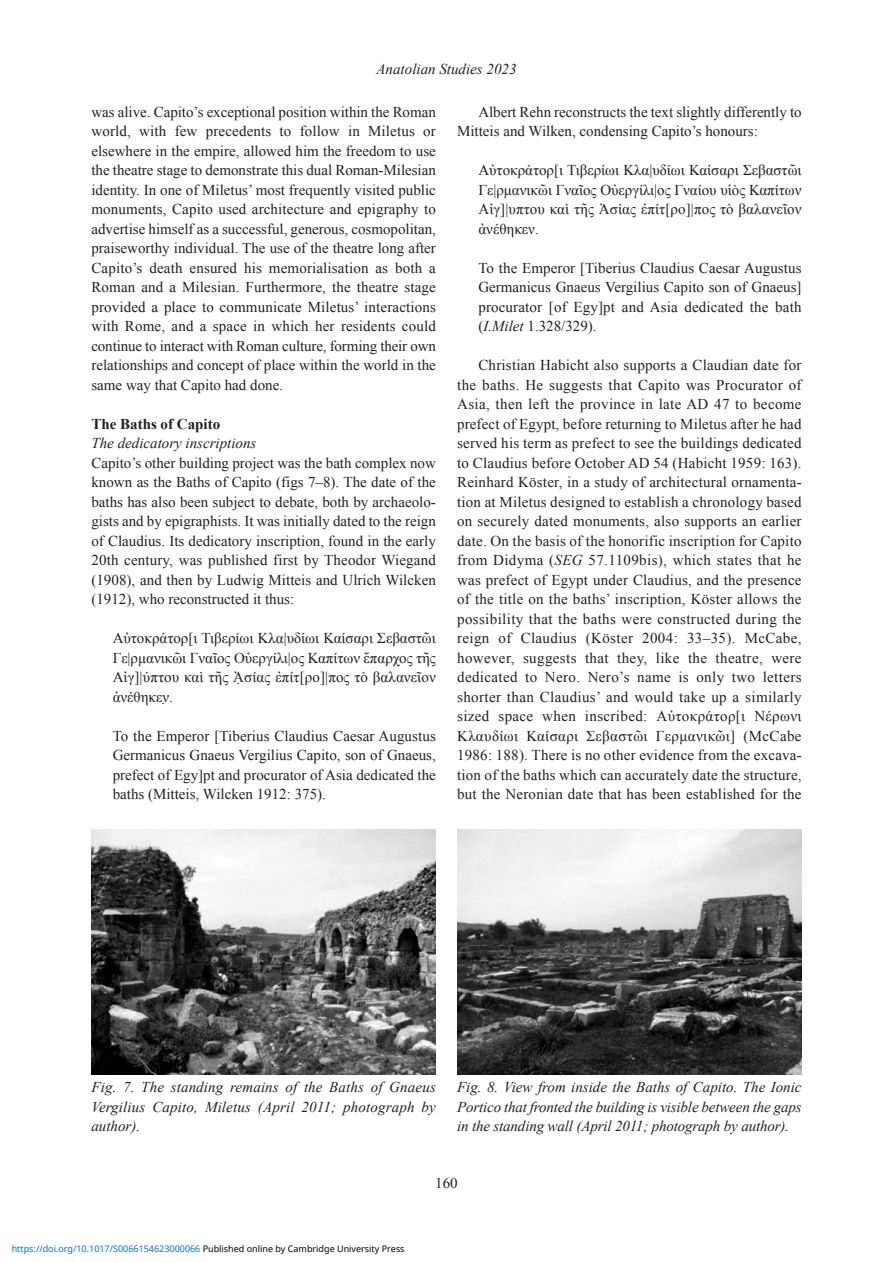
<style>
.page{position:relative;width:893px;height:1263px;background:#fff}
.page>*{position:absolute;margin:0;border:0;box-sizing:border-box;transform-origin:0 0}
.t1{font:15px/19.5px "Times New Roman";color:#231f20;text-align:justify}
.t2{font:italic 15px/19.5px "Times New Roman";color:#231f20;text-align:justify}
.t3{font:700 15px "Times New Roman";color:#231f20}
.t4{font:9px "Noto Sans";color:#0172cf}
.s1{font-style:italic}
.s2{color:#000}
</style>
<div class="page">
<img style="left:91px;top:829px;width:345px;height:245px">
<img style="left:457px;top:829px;width:344px;height:245px">
<p class="t2" style="left:376px;top:59px;width:142px">Anatolian Studies 2023</p>
<p class="t1" style="left:91px;top:102px;width:346px">was alive. Capito’s exceptional position within the Roman world, with few precedents to follow in Miletus or elsewhere in the empire, allowed him the freedom to use the theatre stage to demonstrate this dual Roman-Milesian identity. In one of Miletus’ most frequently visited public monuments, Capito used architecture and epigraphy to advertise himself as a successful, generous, cosmopolitan, praiseworthy individual. The use of the theatre long after Capito’s death ensured his memorialisation as both a Roman and a Milesian. Furthermore, the theatre stage provided a place to communicate Miletus’ interactions with Rome, and a space in which her residents could continue to interact with Roman culture, forming their own relationships and concept of place within the world in the same way that Capito had done.</p>
<p class="t3" style="left:91px;top:415px;width:130px">The Baths of Capito</p>
<p class="t2" style="left:91px;top:433px;width:167px">The dedicatory inscriptions</p>
<p class="t1" style="left:91px;top:453px;width:346px">Capito’s other building project was the bath complex now known as the Baths of Capito (figs 7–8). The date of the baths has also been subject to debate, both by archaeolo&shy;gists and by epigraphists. It was initially dated to the reign of Claudius. Its dedicatory inscription, found in the early 20th century, was published first by Theodor Wiegand (1908), and then by Ludwig Mitteis and Ulrich Wilcken (1912), who reconstructed it thus:</p>
<p class="t1" style="left:113px;top:628px;width:325px">Αὐτοκράτορ[ι Τιβερίωι Κλα|υδίωι Καίσαρι Σεβαστῶι Γε|ρμανικῶι Γναῖος Οὐεργίλι|ος Καπίτων ἔπαρχος τῆς Αἰγ]|ύπτου καὶ τῆς Ἀ̣σίας ἐπίτ[ρο]|πος τὸ βαλανεῖον ἀνέθηκεν̣.</p>
<p class="t1" style="left:113px;top:726px;width:325px">To the Emperor [Tiberius Claudius Caesar Augustus Germanicus Gnaeus Vergilius Capito, son of Gnaeus, prefect of Egy]pt and procurator of Asia dedicated the baths (Mitteis, Wilcken 1912: 375).</p>
<p class="t1" style="left:457px;top:102px;width:346px;text-indent:21px">Albert Rehn reconstructs the text slightly differently to<br>Mitteis and Wilken, condensing Capito’s honours:</p>
<p class="t1" style="left:478px;top:160px;width:325px">Αὐτοκράτορ[ι Τιβερίωι Κλα|υδίωι Καίσαρι Σεβαστῶι Γε|ρμανικῶι Γναῖος Οὐεργίλι|ος Γναίου υἱὸς Καπίτων Αἰγ]|υπτου καὶ τῆς Ἀσίας ἐπίτ[ρο]|πος τὸ βαλανεῖον ἀνέθηκεν.</p>
<p class="t1" style="left:478px;top:258px;width:325px">To the Emperor [Tiberius Claudius Caesar Augustus Germanicus Gnaeus Vergilius Capito son of Gnaeus] procurator [of Egy]pt and Asia dedicated the bath (<span class="s1">I.Milet</span> 1.328/329).</p>
<p class="t1" style="left:457px;top:355px;width:346px;text-indent:21px">Christian Habicht also supports a Claudian date for the baths. He suggests that Capito was Procurator of Asia, then left the province in late AD 47 to become prefect of Egypt, before returning to Miletus after he had served his term as prefect to see the buildings dedicated to Claudius before October AD 54 (Habicht 1959: 163).<br>Reinhard Köster, in a study of architectural ornamenta&shy;tion at Miletus designed to establish a chronology based on securely dated monuments, also supports an earlier date. On the basis of the honorific inscription for Capito from Didyma (<span class="s1">SEG</span> 57.1109bis), which states that he was prefect of Egypt under Claudius, and the presence of the title on the baths’ inscription, Köster allows the possibility that the baths were constructed during the reign of Claudius (Köster 2004: 33–35). McCabe, however, suggests that they, like the theatre, were dedicated to Nero. Nero’s name is only two letters shorter than Claudius’ and would take up a similarly sized space when inscribed: Αὐτοκράτορ[ι Νέρωνι Κλαυδίωι Καίσαρι Σεβαστῶι Γερμανικῶι] (McCabe 1986: 188). There is no other evidence from the excava&shy;tion of the baths which can accurately date the structure, but the Neronian date that has been established for the</p>
<p class="t2" style="left:91px;top:1077px;width:346px">Fig. 7. The standing remains of the Baths of Gnaeus Vergilius Capito, Miletus (April 2011; photograph by author).</p>
<p class="t2" style="left:457px;top:1077px;width:346px">Fig. 8. View from inside the Baths of Capito. The Ionic Portico that fronted the building is visible between the gaps in the standing wall (April 2011; photograph by author).</p>
<p class="t4" style="left:12px;top:1243px;width:394px">https://doi.org/10.1017/S0066154623000066 <span class="s2">Published online by Cambridge University Press</span></p>
<p class="t1" style="left:435px;top:1173px;width:24px">160</p>
</div>
